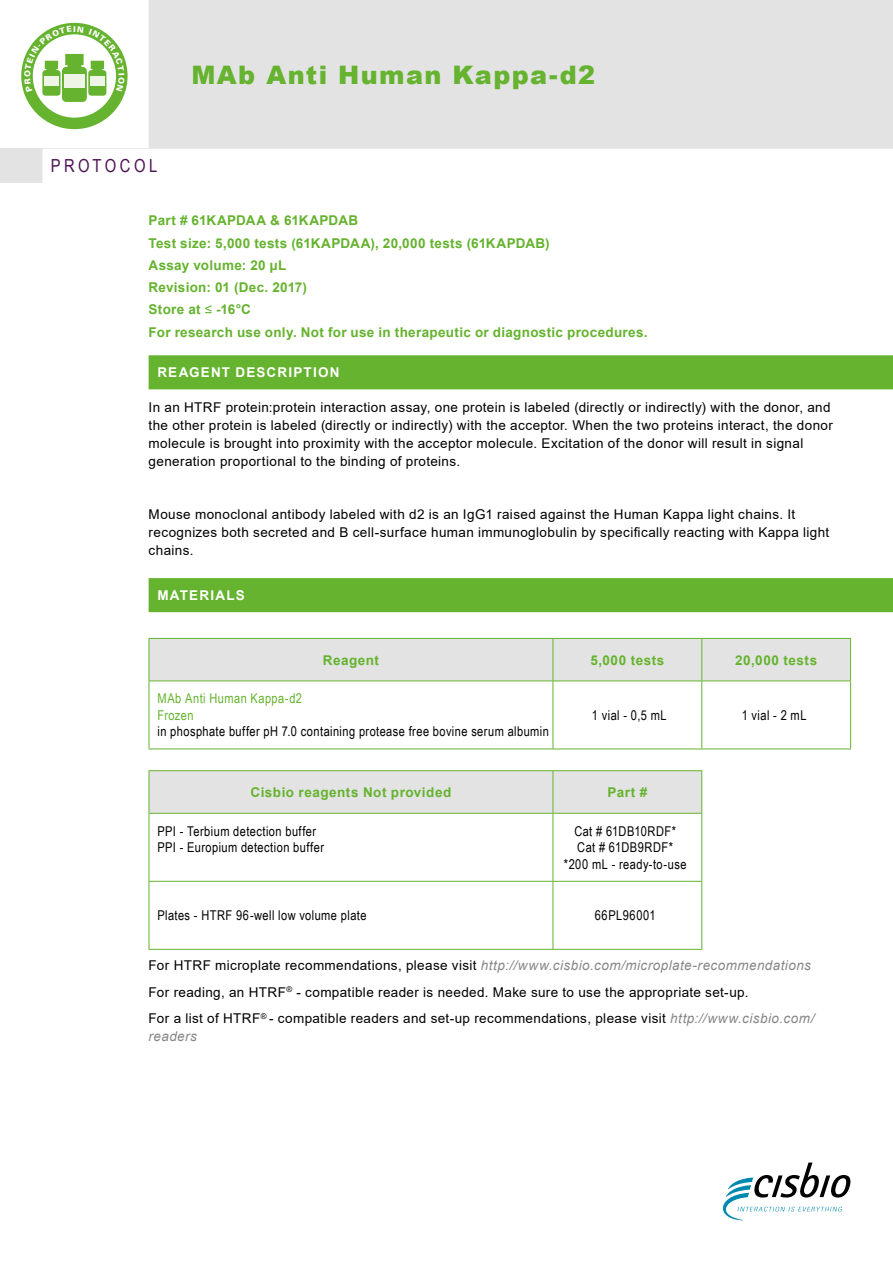
<style>
.page{position:relative;width:893px;height:1263px;background:#fff}
.page>*{position:absolute;margin:0;border:0;box-sizing:border-box;transform-origin:0 0}
.t1{font:900 25.5px "Arial";letter-spacing:.055em;color:#65b32e}
.t2{font:18px "Arial Narrow";letter-spacing:.19em;color:#4d1254}
.t3{font:13.5px/18px "Arial";letter-spacing:.025em;color:#000}
.t4{font:700 13.5px/22.2px "Arial";letter-spacing:.025em;color:#65b32e}
.t5{font:13.5px/16.5px "Arial Narrow";letter-spacing:.03em;color:#000}
.t6{font:700 13.5px "Arial";letter-spacing:.09em;color:#fff}
.t7{font:13.5px/16.5px "Arial Narrow";letter-spacing:.03em;color:#65b32e}
.t8{font:700 13.5px "Arial";letter-spacing:.045em;color:#65b32e}
.t9{font:italic 13.5px "Arial";letter-spacing:.03em;color:#878787}
.s1{font-weight:400}
.s2{font-style:italic;color:#878787}
</style>
<div class="page">
<svg style="left:0;top:0;width:893px;height:183px;fill:#e3e3e3"></svg>
<svg style="left:723px;top:1162px;width:127px;height:58px"></svg>
<div style="left:149px;top:355px;width:744px;height:34px;background:#65b32e"></div>
<div style="left:149px;top:578px;width:744px;height:34px;background:#65b32e"></div>
<div style="left:150px;top:639px;width:700px;height:41px;background:#e3e3e3"></div>
<svg style="left:150px;top:681px;width:700px;height:68px"></svg>
<hr style="left:149px;top:638px;width:404px;height:1px;background:#65b32e">
<hr style="left:149px;top:639px;width:1px;height:41px;background:#65b32e">
<hr style="left:553px;top:638px;width:149px;height:1px;background:#65b32e">
<hr style="left:553px;top:639px;width:1px;height:41px;background:#65b32e">
<hr style="left:702px;top:638px;width:149px;height:1px;background:#65b32e">
<hr style="left:701px;top:639px;width:1px;height:41px;background:#65b32e">
<hr style="left:850px;top:639px;width:1px;height:41px;background:#65b32e">
<hr style="left:149px;top:680px;width:404px;height:1px;background:#65b32e">
<hr style="left:149px;top:681px;width:1px;height:68px;background:#65b32e">
<hr style="left:553px;top:680px;width:149px;height:1px;background:#65b32e">
<hr style="left:553px;top:681px;width:1px;height:68px;background:#65b32e">
<hr style="left:702px;top:680px;width:149px;height:1px;background:#65b32e">
<hr style="left:701px;top:681px;width:1px;height:68px;background:#65b32e">
<hr style="left:850px;top:681px;width:1px;height:68px;background:#65b32e">
<hr style="left:149px;top:749px;width:404px;height:1px;background:#65b32e">
<hr style="left:553px;top:749px;width:149px;height:1px;background:#65b32e">
<hr style="left:702px;top:749px;width:149px;height:1px;background:#65b32e">
<div style="left:150px;top:771px;width:551px;height:42px;background:#e3e3e3"></div>
<svg style="left:150px;top:814px;width:551px;height:135px"></svg>
<hr style="left:149px;top:770px;width:404px;height:1px;background:#65b32e">
<hr style="left:149px;top:771px;width:1px;height:42px;background:#65b32e">
<hr style="left:553px;top:770px;width:149px;height:1px;background:#65b32e">
<hr style="left:553px;top:771px;width:1px;height:42px;background:#65b32e">
<hr style="left:701px;top:771px;width:1px;height:42px;background:#65b32e">
<hr style="left:149px;top:813px;width:404px;height:1px;background:#65b32e">
<hr style="left:149px;top:814px;width:1px;height:67px;background:#65b32e">
<hr style="left:553px;top:813px;width:149px;height:1px;background:#65b32e">
<hr style="left:553px;top:814px;width:1px;height:67px;background:#65b32e">
<hr style="left:701px;top:814px;width:1px;height:67px;background:#65b32e">
<hr style="left:149px;top:881px;width:404px;height:1px;background:#65b32e">
<hr style="left:149px;top:882px;width:1px;height:67px;background:#65b32e">
<hr style="left:553px;top:881px;width:149px;height:1px;background:#65b32e">
<hr style="left:553px;top:882px;width:1px;height:67px;background:#65b32e">
<hr style="left:701px;top:882px;width:1px;height:67px;background:#65b32e">
<hr style="left:149px;top:949px;width:404px;height:1px;background:#65b32e">
<hr style="left:553px;top:949px;width:149px;height:1px;background:#65b32e">
<svg style="left:21px;top:23px;width:107px;height:106px"></svg>
<h2 class="t2" style="left:51px;top:153px;width:108px">PROTOCOL</h2>
<h1 class="t1" style="left:191px;top:56px;width:405px">MAb Anti Human Kappa-d2</h1>
<p class="t4" style="left:149px;top:210px;width:500px">Part # 61KAPDAA &amp; 61KAPDAB<br>Test size: 5,000 tests (61KAPDAA), 20,000 tests (61KAPDAB)<br>Assay volume: 20 µL<br>Revision: 01 (Dec. 2017)<br>Store at <span class="s1">≤</span> -16°C<br>For research use only. Not for use in therapeutic or diagnostic procedures.</p>
<p class="t6" style="left:157px;top:363px;width:184px">REAGENT DESCRIPTION</p>
<p class="t3" style="left:149px;top:398px;width:686px">In an HTRF protein:protein interaction assay, one protein is labeled (directly or indirectly) with the donor, and the other protein is labeled (directly or indirectly) with the acceptor. When the two proteins interact, the donor molecule is brought into proximity with the acceptor molecule. Excitation of the donor will result in signal generation proportional to the binding of proteins.</p>
<p class="t3" style="left:149px;top:505px;width:682px">Mouse monoclonal antibody labeled with d2 is an IgG1 raised against the Human Kappa light chains. It recognizes both secreted and B cell-surface human immunoglobulin by specifically reacting with Kappa light chains.</p>
<p class="t6" style="left:157px;top:586px;width:89px">MATERIALS</p>
<p class="t4" style="left:323px;top:649px;width:58px">Reagent</p>
<p class="t8" style="left:590px;top:650px;width:76px">5,000 tests</p>
<p class="t8" style="left:735px;top:650px;width:83px">20,000 tests</p>
<p class="t7" style="left:157px;top:690px;width:146px">MAb Anti Human Kappa-d2<br>Frozen</p>
<p class="t5" style="left:157px;top:723px;width:393px">in phosphate buffer pH 7.0 containing protease free bovine serum albumin</p>
<p class="t5" style="left:592px;top:706px;width:76px">1 vial - 0,5 mL</p>
<p class="t5" style="left:742px;top:706px;width:66px">1 vial - 2 mL</p>
<p class="t4" style="left:251px;top:781px;width:202px">Cisbio reagents Not provided</p>
<p class="t4" style="left:607px;top:781px;width:42px">Part #</p>
<p class="t5" style="left:157px;top:822px;width:168px">PPI - Terbium detection buffer<br>PPI - Europium detection buffer</p>
<p class="t5" style="left:564px;top:822px;width:124px;text-align:center">Cat # 61DB10RDF*<br>Cat # 61DB9RDF* *200 mL - ready-to-use</p>
<p class="t5" style="left:157px;top:907px;width:210px">Plates - HTRF 96-well low volume plate</p>
<p class="t5" style="left:595px;top:907px;width:62px">66PL96001</p>
<p class="t3" style="left:149px;top:952px;width:667px;line-height:26.5px">For HTRF microplate recommendations, please visit <span class="s2">http://www.cisbio.com/microplate-recommendations<br></span>For reading, an HTRF<sup>®</sup> - compatible reader is needed. Make sure to use the appropriate set-up.<br>For a list of HTRF<sup>®</sup> - compatible readers and set-up recommendations, please visit <span class="s2">http://www.cisbio.com/</span></p>
<p class="t9" style="left:149px;top:1028px;width:50px">readers</p>
</div>
